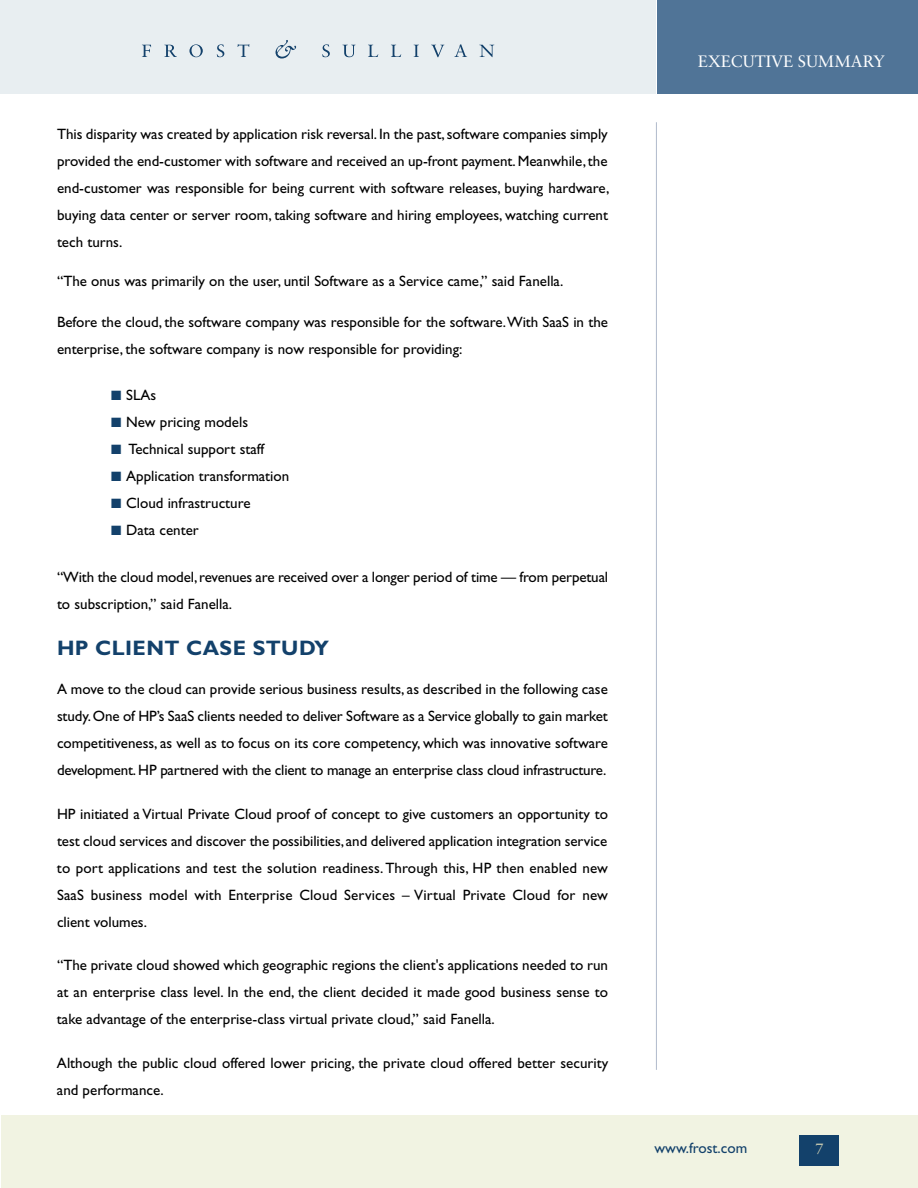
<style>
.page{position:relative;width:918px;height:1188px;background:#fff}
.page>*{position:absolute;margin:0;border:0;box-sizing:border-box;transform-origin:0 0}
.t1{font:700 21px "Gill Sans";letter-spacing:.02em;color:#13416b}
.t2{font:16.5px "Sabon";color:#fff}
.t3{font:15px/27px "Gill Sans";color:#000;text-align:justify}
.t4{font:15px "Gill Sans";color:#13416b}
.t5{font:15px "Sabon";color:#d6d5b6}
.s1{color:#13416b}
</style>
<div class="page">
<div style="left:1px;top:1115px;width:917px;height:73px;background:#f1f3e2"></div>
<div style="left:799px;top:1135px;width:40px;height:31px;background:#13416b"></div>
<hr style="left:656px;top:122px;width:1px;height:948px;background:#b0bacb">
<div style="left:0;top:0;width:655px;height:94px;background:#e8eef1"></div>
<div style="left:657px;top:0;width:261px;height:94px;background:#507497"></div>
<svg style="left:142px;top:45px;width:9px;height:12px"></svg>
<svg style="left:164px;top:45px;width:13px;height:12px"></svg>
<svg style="left:189px;top:44px;width:14px;height:13px"></svg>
<svg style="left:217px;top:44px;width:7px;height:13px"></svg>
<svg style="left:238px;top:44px;width:11px;height:13px"></svg>
<svg style="left:322px;top:44px;width:8px;height:13px"></svg>
<svg style="left:343px;top:45px;width:12px;height:12px"></svg>
<svg style="left:368px;top:45px;width:10px;height:12px"></svg>
<svg style="left:391px;top:45px;width:10px;height:12px"></svg>
<svg style="left:414px;top:45px;width:5px;height:12px"></svg>
<svg style="left:431px;top:45px;width:13px;height:12px"></svg>
<svg style="left:454px;top:44px;width:13px;height:13px"></svg>
<svg style="left:479px;top:45px;width:15px;height:12px"></svg>
<svg style="left:276px;top:40px;width:20px;height:19px"></svg>
<p class="t3" style="left:57px;top:122px;width:554px">This disparity was created by application risk reversal. In the past, software companies simply provided the end-customer with software and received an up-front payment. Meanwhile, the end-customer was responsible for being current with software releases, buying hardware, buying data center or server room, taking software and hiring employees, watching current tech turns.</p>
<p class="t3" style="left:57px;top:269px;width:508px">“The onus was primarily on the user, until Software as a Service came,” said Fanella.</p>
<p class="t3" style="left:57px;top:310px;width:553px">Before the cloud, the software company was responsible for the software.With SaaS in the enterprise, the software company is now responsible for providing:</p>
<p class="t3" style="left:111px;top:383px;width:47px"><span class="s1">■</span> SLAs</p>
<p class="t3" style="left:111px;top:410px;width:139px"><span class="s1">■</span> New pricing models</p>
<p class="t3" style="left:111px;top:437px;width:155px"><span class="s1">■</span> Technical support staff</p>
<p class="t3" style="left:111px;top:464px;width:180px"><span class="s1">■</span> Application transformation</p>
<p class="t3" style="left:111px;top:491px;width:141px"><span class="s1">■</span> Cloud infrastructure</p>
<p class="t3" style="left:111px;top:518px;width:89px"><span class="s1">■</span> Data center</p>
<p class="t3" style="left:57px;top:565px;width:553px">“With the cloud model, revenues are received over a longer period of time — from perpetual to subscription,” said Fanella.</p>
<h1 class="t1" style="left:57px;top:640px;width:274px">HP CLIENT CASE STUDY</h1>
<p class="t3" style="left:57px;top:677px;width:553px">A move to the cloud can provide serious business results, as described in the following case study. One of HP’s SaaS clients needed to deliver Software as a Service globally to gain market competitiveness, as well as to focus on its core competency, which was innovative software development. HP partnered with the client to manage an enterprise class cloud infrastructure.</p>
<p class="t3" style="left:57px;top:802px;width:553px">HP initiated a Virtual Private Cloud proof of concept to give customers an opportunity to test cloud services and discover the possibilities, and delivered application integration service to port applications and test the solution readiness. Through this, HP then enabled new SaaS business model with Enterprise Cloud Services – Virtual Private Cloud for new client volumes.</p>
<p class="t3" style="left:57px;top:953px;width:553px">“The private cloud showed which geographic regions the client's applications needed to run at an enterprise class level. In the end, the client decided it made good business sense to take advantage of the enterprise-class virtual private cloud,” said Fanella.</p>
<p class="t3" style="left:57px;top:1051px;width:553px">Although the public cloud offered lower pricing, the private cloud offered better security and performance.</p>
<p class="t2" style="left:698px;top:54px;width:189px">EXECUTIVE SUMMARY</p>
<p class="t4" style="left:655px;top:1142px;width:94px">www.frost.com</p>
<p class="t5" style="left:815px;top:1143px;width:10px">7</p>
</div>
